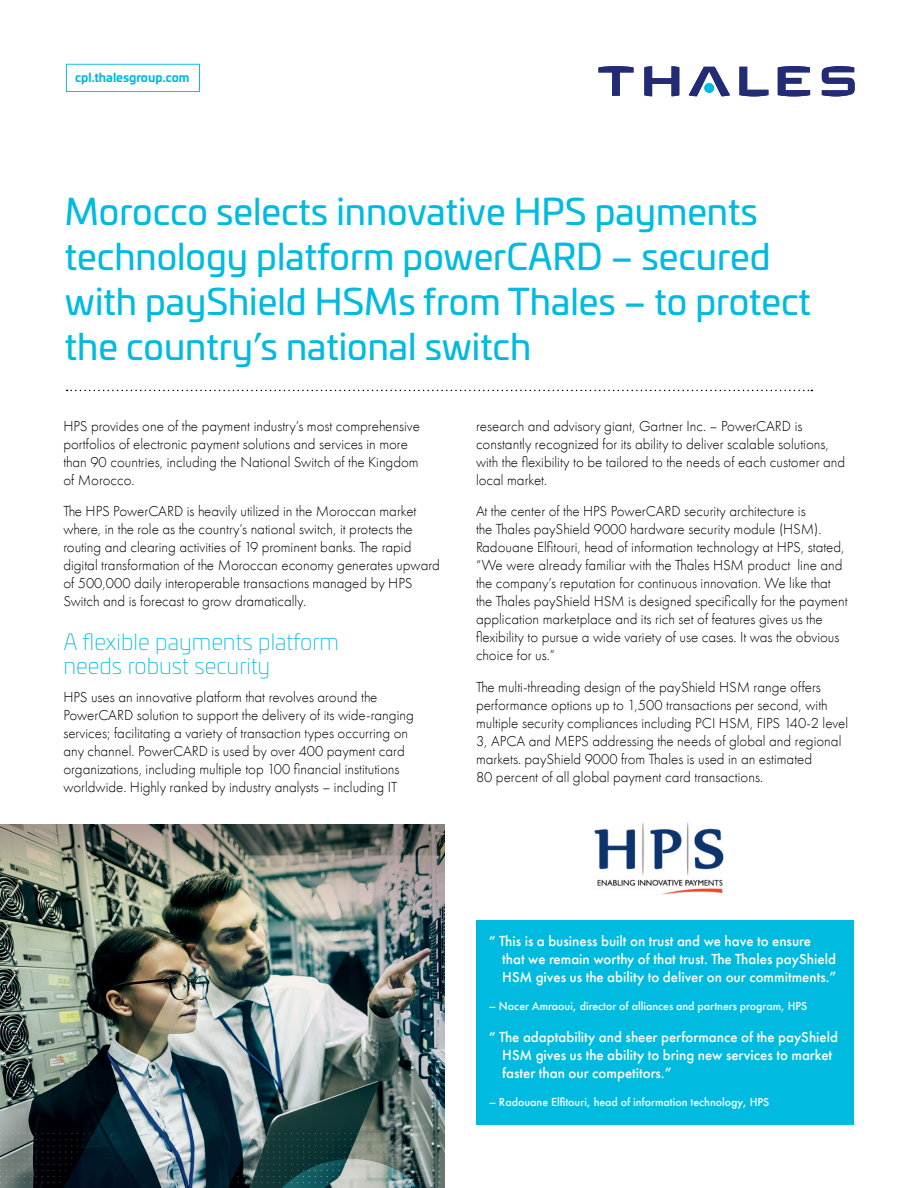
<style>
.page{position:relative;width:918px;height:1188px;background:#fff}
.page>*{position:absolute;margin:0;border:0;box-sizing:border-box;transform-origin:0 0}
.t1{font:36px/45px "Univia Pro";color:#00bbdf}
.t2{font:200 22.5px/24px "Univia Pro";color:#00bbdf}
.t3{font:300 15px/18px "Futura PT";color:#000}
.t4{font:500 15px/18px "Futura PT";color:#fff}
.t5{font:500 12px "Futura PT";color:#fff}
.t6{font:700 12px "Univia Pro";color:#00bbdf}
</style>
<div class="page">
<svg style="left:822px;top:66px;width:33px;height:30px"></svg>
<svg style="left:778px;top:66px;width:32px;height:30px"></svg>
<svg style="left:739px;top:67px;width:29px;height:29px"></svg>
<svg style="left:689px;top:67px;width:41px;height:29px"></svg>
<div style="left:704px;top:83px;width:10px;height:10px;background:#00bbdf;border-radius:50%"></div>
<svg style="left:644px;top:66px;width:35px;height:30px"></svg>
<svg style="left:598px;top:66px;width:36px;height:30px"></svg>
<svg style="left:67px;top:390px;width:745px;height:1px"></svg>
<img style="left:0;top:825px;width:445px;height:363px">
<div style="left:476px;top:920px;width:377px;height:204px;background:#00bbdf"></div>
<img style="left:594px;top:822px;width:130px;height:73px">
<svg style="left:66px;top:64px;width:134px;height:28px"></svg>
<p class="t6" style="left:75px;top:68px;width:116px">cpl.thalesgroup.com</p>
<h1 class="t1" style="left:65px;top:188px;width:747px">Morocco selects innovative HPS payments technology platform powerCARD – secured with payShield HSMs from Thales – to protect the country’s national switch</h1>
<p class="t3" style="left:63px;top:417px;width:358px">HPS provides one of the payment industry’s most comprehensive portfolios of electronic payment solutions and services in more than 90 countries, including the National Switch of the Kingdom of Morocco.</p>
<p class="t3" style="left:63px;top:502px;width:378px">The HPS PowerCARD is heavily utilized in the Moroccan market where, in the role as the country’s national switch, it protects the routing and clearing activities of 19 prominent banks. The rapid digital transformation of the Moroccan economy generates upward of 500,000 daily interoperable transactions managed by HPS Switch and is forecast to grow dramatically.</p>
<h2 class="t2" style="left:63px;top:629px;width:277px">A flexible payments platform needs robust security</h2>
<p class="t3" style="left:63px;top:688px;width:352px">HPS uses an innovative platform that revolves around the PowerCARD solution to support the delivery of its wide-ranging services; facilitating a variety of transaction types occurring on any channel. PowerCARD is used by over 400 payment card organizations, including multiple top 100 financial institutions worldwide. Highly ranked by industry analysts – including IT</p>
<p class="t3" style="left:476px;top:417px;width:371px">research and advisory giant, Gartner Inc. – PowerCARD is constantly recognized for its ability to deliver scalable solutions, with the flexibility to be tailored to the needs of each customer and local market.</p>
<p class="t3" style="left:476px;top:502px;width:373px">At the center of the HPS PowerCARD security architecture is<br>the Thales payShield 9000 hardware security module (HSM).<br>Radouane Elfitouri, head of information technology at HPS, stated, “We were already familiar with the Thales HSM product line and the company’s reputation for continuous innovation. We like that the Thales payShield HSM is designed specifically for the payment application marketplace and its rich set of features gives us the flexibility to pursue a wide variety of use cases. It was the obvious choice for us.”</p>
<p class="t3" style="left:476px;top:678px;width:374px">The multi-threading design of the payShield HSM range offers performance options up to 1,500 transactions per second, with multiple security compliances including PCI HSM, FIPS 140-2 level 3, APCA and MEPS addressing the needs of global and regional markets. payShield 9000 from Thales is used in an estimated<br>80 percent of all global payment card transactions.</p>
<p class="t4" style="left:502px;top:932px;width:336px;text-indent:-14px">“ This is a business built on trust and we have to ensure that we remain worthy of that trust. The Thales payShield<br>HSM gives us the ability to deliver on our commitments.”</p>
<p class="t5" style="left:489px;top:999px;width:320px">– Nacer Amraoui, director of alliances and partners program, HPS</p>
<p class="t4" style="left:502px;top:1028px;width:337px;text-indent:-14px">“ The adaptability and sheer performance of the payShield<br>HSM gives us the ability to bring new services to market faster than our competitors.”</p>
<p class="t5" style="left:489px;top:1095px;width:282px">– Radouane Elfitouri, head of information technology, HPS</p>
</div>
